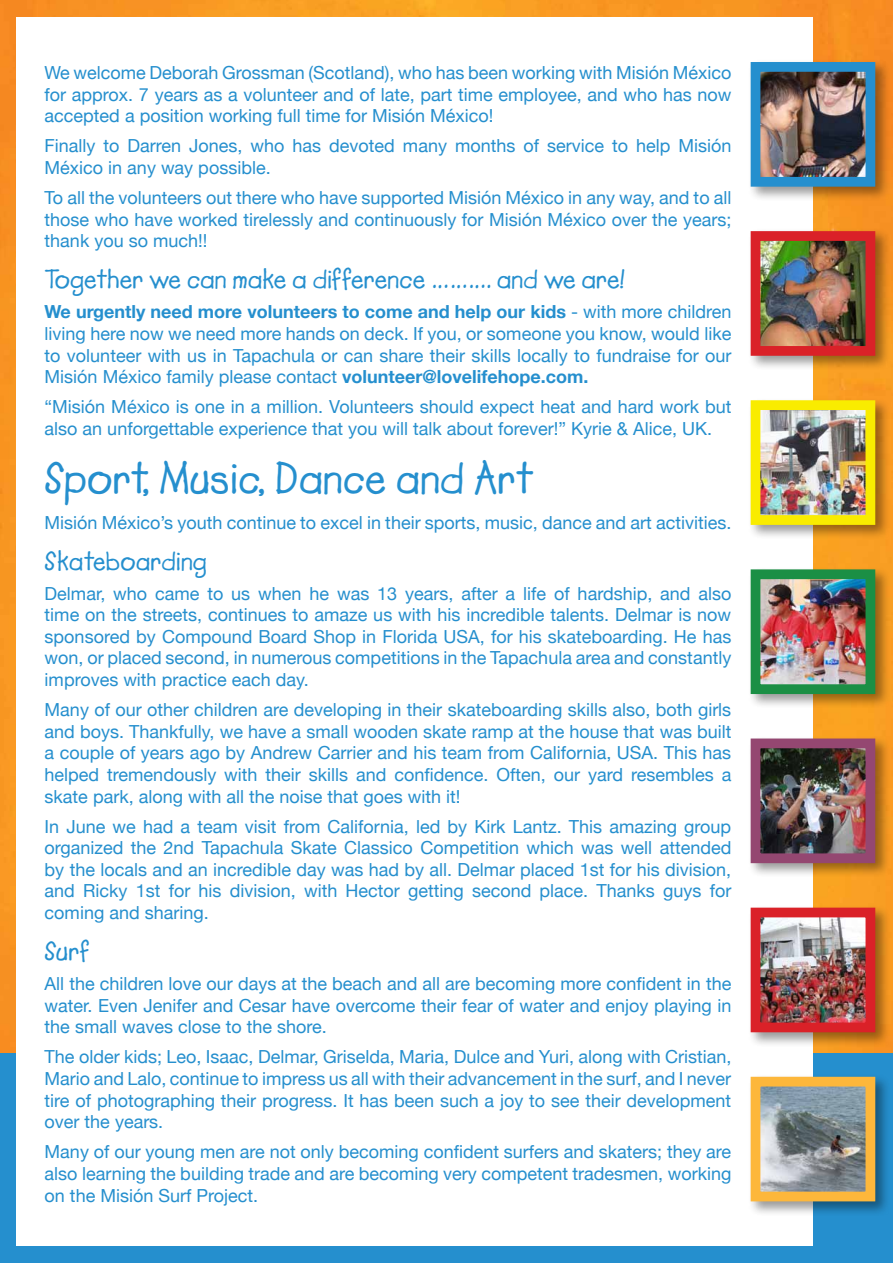
<style>
.page{position:relative;width:893px;height:1263px;background:#fff}
.page>*{position:absolute;margin:0;border:0;box-sizing:border-box;transform-origin:0 0}
.t1{font:700 45px "Lemonade";color:#258fce}
.t2{font:700 27px "Lemonade";color:#258fce}
.t3{font:18px/21.6px "Helvetica Neue";color:#258fce;text-align:justify}
.s1{font-weight:700}
</style>
<div class="page">
<img style="left:0;top:0;width:893px;height:1054px">
<div style="left:0;top:1054px;width:893px;height:209px;background:#258fce"></div>
<div style="left:16px;top:17px;width:797px;height:1229px;background:#fff"></div>
<div style="left:748px;top:59px;width:142px;height:143px;background:#000;opacity:.4"></div>
<img style="left:762px;top:73px;width:102px;height:103px">
<div style="left:751px;top:62px;width:124px;height:125px;border:10px solid #258fce"></div>
<div style="left:748px;top:905px;width:142px;height:142px;background:#000;opacity:.4"></div>
<img style="left:762px;top:919px;width:102px;height:102px">
<div style="left:751px;top:908px;width:124px;height:124px;border:10px solid #da2128"></div>
<div style="left:748px;top:1074px;width:142px;height:142px;background:#000;opacity:.4"></div>
<img style="left:762px;top:1088px;width:102px;height:102px">
<div style="left:751px;top:1077px;width:124px;height:124px;border:10px solid #fdb73b"></div>
<div style="left:748px;top:735px;width:142px;height:143px;background:#000;opacity:.4"></div>
<img style="left:762px;top:749px;width:102px;height:103px">
<div style="left:751px;top:738px;width:124px;height:125px;border:10px solid #944771"></div>
<div style="left:748px;top:566px;width:142px;height:143px;background:#000;opacity:.4"></div>
<img style="left:762px;top:580px;width:102px;height:103px">
<div style="left:751px;top:569px;width:124px;height:125px;border:10px solid #1b8f45"></div>
<div style="left:748px;top:228px;width:142px;height:143px;background:#000;opacity:.4"></div>
<img style="left:762px;top:242px;width:102px;height:103px">
<div style="left:751px;top:231px;width:124px;height:125px;border:10px solid #da2128"></div>
<div style="left:748px;top:397px;width:142px;height:143px;background:#000;opacity:.4"></div>
<img style="left:762px;top:411px;width:102px;height:103px">
<div style="left:751px;top:400px;width:124px;height:125px;border:10px solid #f9ec00"></div>
<p class="t3" style="left:45px;top:61px;width:688px">We welcome Deborah Grossman (Scotland), who has been working with Misión México for approx. 7 years as a volunteer and of late, part time employee, and who has now accepted a position working full time for Misión México!</p>
<p class="t3" style="left:45px;top:134px;width:688px">Finally to Darren Jones, who has devoted many months of service to help Misión<br>México in any way possible.</p>
<p class="t3" style="left:45px;top:186px;width:688px">To all the volunteers out there who have supported Misión México in any way, and to all those who have worked tirelessly and continuously for Misión México over the years; thank you so much!!</p>
<h2 class="t2" style="left:45px;top:263px;width:582px">Together we can make a difference ………. and we are!</h2>
<p class="t3" style="left:45px;top:300px;width:688px"><span class="s1">We urgently need more volunteers to come and help our kids</span> - with more children living here now we need more hands on deck. If you, or someone you know, would like to volunteer with us in Tapachula or can share their skills locally to fundraise for our Misión México family please contact <span class="s1">volunteer@lovelifehope.com.</span></p>
<p class="t3" style="left:45px;top:395px;width:688px">“Misión México is one in a million. Volunteers should expect heat and hard work but also an unforgettable experience that you will talk about forever!” Kyrie &amp; Alice, UK.</p>
<h1 class="t1" style="left:45px;top:452px;width:491px">Sport, Music, Dance and Art</h1>
<p class="t3" style="left:45px;top:510px;width:688px">Misión México’s youth continue to excel in their sports, music, dance and art activities.</p>
<h2 class="t2" style="left:45px;top:545px;width:164px">Skateboarding</h2>
<p class="t3" style="left:45px;top:581px;width:688px">Delmar, who came to us when he was 13 years, after a life of hardship, and also time on the streets, continues to amaze us with his incredible talents. Delmar is now sponsored by Compound Board Shop in Florida USA, for his skateboarding. He has won, or placed second, in numerous competitions in the Tapachula area and constantly improves with practice each day.</p>
<p class="t3" style="left:45px;top:698px;width:688px">Many of our other children are developing in their skateboarding skills also, both girls and boys. Thankfully, we have a small wooden skate ramp at the house that was built a couple of years ago by Andrew Carrier and his team from California, USA. This has helped tremendously with their skills and confidence. Often, our yard resembles a skate park, along with all the noise that goes with it!</p>
<p class="t3" style="left:45px;top:814px;width:688px">In June we had a team visit from California, led by Kirk Lantz. This amazing group organized the 2nd Tapachula Skate Classico Competition which was well attended by the locals and an incredible day was had by all. Delmar placed 1st for his division, and Ricky 1st for his division, with Hector getting second place. Thanks guys for coming and sharing.</p>
<h2 class="t2" style="left:45px;top:935px;width:46px">Surf</h2>
<p class="t3" style="left:45px;top:971px;width:688px">All the children love our days at the beach and all are becoming more confident in the water. Even Jenifer and Cesar have overcome their fear of water and enjoy playing in the small waves close to the shore.</p>
<p class="t3" style="left:45px;top:1045px;width:688px">The older kids; Leo, Isaac, Delmar, Griselda, Maria, Dulce and Yuri, along with Cristian, Mario and Lalo, continue to impress us all with their advancement in the surf, and I never tire of photographing their progress. It has been such a joy to see their development over the years.</p>
<p class="t3" style="left:45px;top:1140px;width:688px">Many of our young men are not only becoming confident surfers and skaters; they are also learning the building trade and are becoming very competent tradesmen, working on the Misión Surf Project.</p>
</div>
